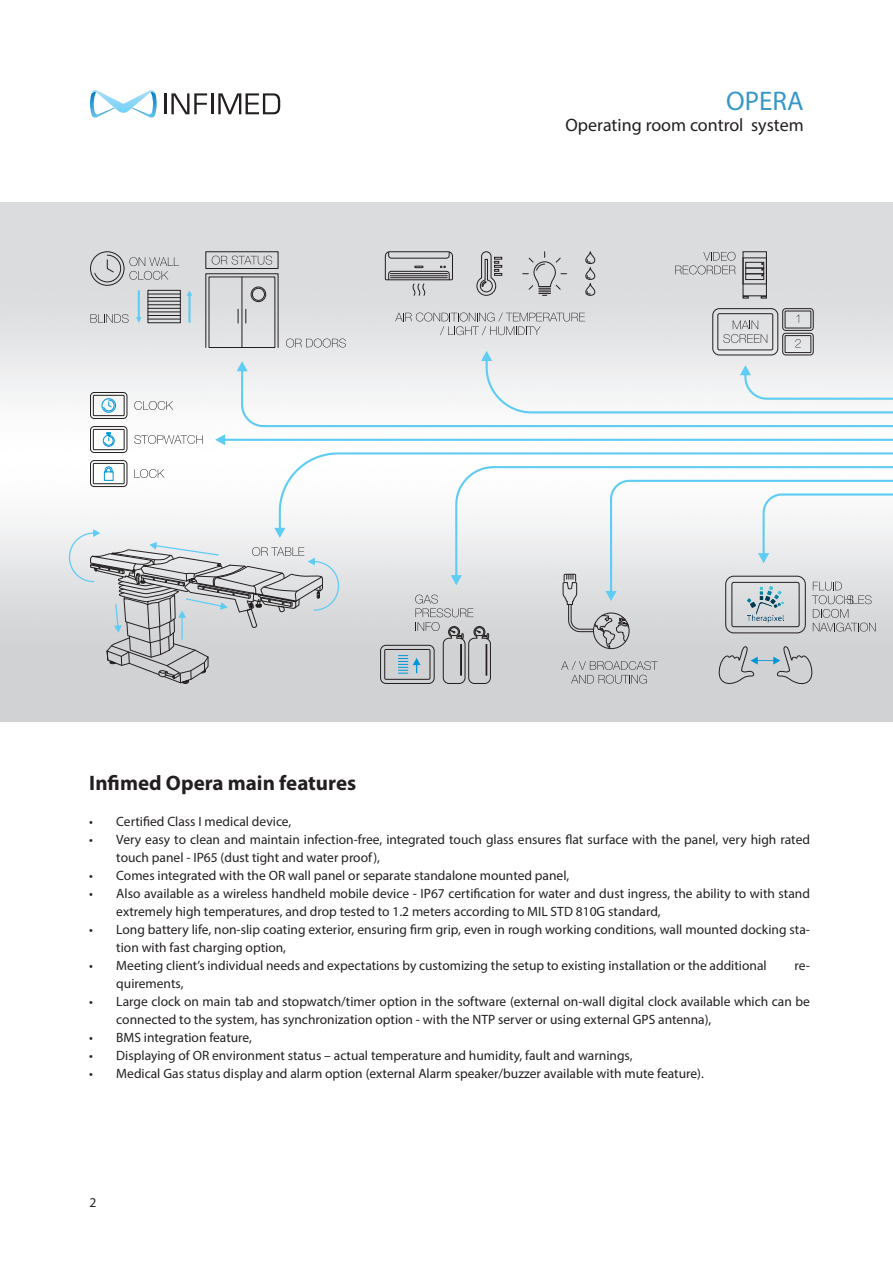
<style>
.page{position:relative;width:893px;height:1263px;background:#fff}
.page>*{position:absolute;margin:0;border:0;box-sizing:border-box;transform-origin:0 0}
.t1{font:27px "Myriad Pro";color:#3698c8}
.t2{font:700 21px "Myriad Pro";color:#231f20}
.t3{font:18px "Myriad Pro";color:#231f20}
.t4{font:13.5px/18px "Myriad Pro";color:#231f20}
</style>
<div class="page">
<img style="left:0;top:203px;width:893px;height:519px">
<hr style="left:164px;top:93px;width:2px;height:21px;background:#231f20">
<svg style="left:171px;top:93px;width:36px;height:21px"></svg>
<hr style="left:211px;top:93px;width:2px;height:21px;background:#231f20">
<svg style="left:218px;top:93px;width:62px;height:21px"></svg>
<svg style="left:90px;top:90px;width:67px;height:28px"></svg>
<svg style="left:69px;top:529px;width:270px;height:155px;background:#caccce"></svg>
<svg style="left:380px;top:595px;width:111px;height:89px;background:#bfc2c4"></svg>
<svg style="left:134px;top:401px;width:39px;height:9px"></svg>
<svg style="left:134px;top:435px;width:69px;height:9px"></svg>
<svg style="left:134px;top:469px;width:31px;height:9px"></svg>
<svg style="left:90px;top:392px;width:37px;height:27px"></svg>
<svg style="left:90px;top:426px;width:37px;height:27px"></svg>
<svg style="left:90px;top:460px;width:37px;height:27px"></svg>
<hr style="left:242px;top:277px;width:1px;height:70px;background:#231f20">
<div style="left:251px;top:287px;width:15px;height:15px;border:1px solid #231f20;border-radius:50%"></div>
<div style="left:252px;top:288px;width:13px;height:13px;border:1px solid #231f20;border-radius:50%"></div>
<div style="left:148px;top:290px;width:33px;height:33px;border:1px solid #231f20"></div>
<hr style="left:148px;top:294px;width:32px;height:1px;background:#231f20">
<hr style="left:148px;top:297px;width:32px;height:1px;background:#231f20">
<hr style="left:148px;top:301px;width:32px;height:1px;background:#231f20">
<hr style="left:148px;top:304px;width:32px;height:1px;background:#231f20">
<hr style="left:148px;top:308px;width:32px;height:1px;background:#231f20">
<hr style="left:148px;top:312px;width:32px;height:1px;background:#231f20">
<hr style="left:148px;top:315px;width:32px;height:1px;background:#231f20">
<hr style="left:148px;top:319px;width:32px;height:1px;background:#231f20">
<div style="left:206px;top:252px;width:72px;height:17px;border:1px solid #231f20"></div>
<div style="left:90px;top:252px;width:34px;height:33px;border:1px solid #231f20;border-radius:50%"></div>
<svg style="left:94px;top:255px;width:27px;height:27px"></svg>
<svg style="left:136px;top:290px;width:6px;height:33px"></svg>
<svg style="left:187px;top:290px;width:5px;height:33px"></svg>
<svg style="left:212px;top:256px;width:60px;height:9px"></svg>
<svg style="left:129px;top:257px;width:50px;height:23px"></svg>
<svg style="left:91px;top:314px;width:38px;height:9px"></svg>
<svg style="left:476px;top:251px;width:26px;height:45px"></svg>
<svg style="left:385px;top:251px;width:68px;height:45px;background:#b8b8ba"></svg>
<svg style="left:523px;top:252px;width:44px;height:44px;background:#c9cacc"></svg>
<svg style="left:585px;top:247px;width:11px;height:49px"></svg>
<svg style="left:675px;top:252px;width:61px;height:22px"></svg>
<div style="left:743px;top:252px;width:24px;height:44px;border:1px solid #231f20"></div>
<div style="left:743px;top:258px;width:24px;height:26px;border:1px solid #231f20"></div>
<div style="left:745px;top:262px;width:19px;height:6px;border:1px solid #231f20"></div>
<div style="left:745px;top:268px;width:19px;height:6px;border:1px solid #231f20"></div>
<div style="left:745px;top:274px;width:19px;height:6px;border:1px solid #231f20"></div>
<svg style="left:762px;top:263px;width:1px;height:13px"></svg>
<svg style="left:761px;top:296px;width:6px;height:2px"></svg>
<svg style="left:274px;top:452px;width:619px;height:86px"></svg>
<svg style="left:451px;top:466px;width:442px;height:119px"></svg>
<svg style="left:215px;top:434px;width:678px;height:11px"></svg>
<svg style="left:237px;top:308px;width:656px;height:119px"></svg>
<svg style="left:561px;top:480px;width:332px;height:208px"></svg>
<img style="left:747px;top:586px;width:37px;height:37px">
<p class="t1" style="left:726px;top:84px;width:79px">OPERA</p>
<p class="t3" style="left:566px;top:114px;width:240px">Operating room control system</p>
<p class="t2" style="left:89px;top:769px;width:268px">Infimed Opera main features</p>
<p class="t4" style="left:89px;top:812px;width:204px">• Certified Class I medical device,</p>
<p class="t4" style="left:116px;top:830px;width:695px;text-indent:-27px">• Very easy to clean and maintain infection-free, integrated touch glass ensures flat surface with the panel, very high rated touch panel - IP65 (dust tight and water proof),</p>
<p class="t4" style="left:89px;top:866px;width:481px">• Comes integrated with the OR wall panel or separate standalone mounted panel,</p>
<p class="t4" style="left:116px;top:884px;width:695px;text-indent:-27px">• Also available as a wireless handheld mobile device - IP67 certification for water and dust ingress, the ability to with stand extremely high temperatures, and drop tested to 1.2 meters according to MIL STD 810G standard,</p>
<p class="t4" style="left:116px;top:920px;width:695px;text-indent:-27px">• Long battery life, non-slip coating exterior, ensuring firm grip, even in rough working conditions, wall mounted docking sta&shy;tion with fast charging option,</p>
<p class="t4" style="left:89px;top:956px;width:679px">• Meeting client’s individual needs and expectations by customizing the setup to existing installation or the additional</p>
<p class="t4" style="left:794px;top:956px;width:17px">re-</p>
<p class="t4" style="left:116px;top:974px;width:69px">quirements,</p>
<p class="t4" style="left:116px;top:992px;width:695px;text-indent:-27px">• Large clock on main tab and stopwatch/timer option in the software (external on-wall digital clock available which can be connected to the system, has synchronization option - with the NTP server or using external GPS antenna),</p>
<p class="t4" style="left:89px;top:1028px;width:164px">• BMS integration feature,</p>
<p class="t4" style="left:89px;top:1046px;width:545px">• Displaying of OR environment status – actual temperature and humidity, fault and warnings,</p>
<p class="t4" style="left:89px;top:1064px;width:616px">• Medical Gas status display and alarm option (external Alarm speaker/buzzer available with mute feature).</p>
<p class="t4" style="left:90px;top:1193px;width:8px">2</p>
</div>
